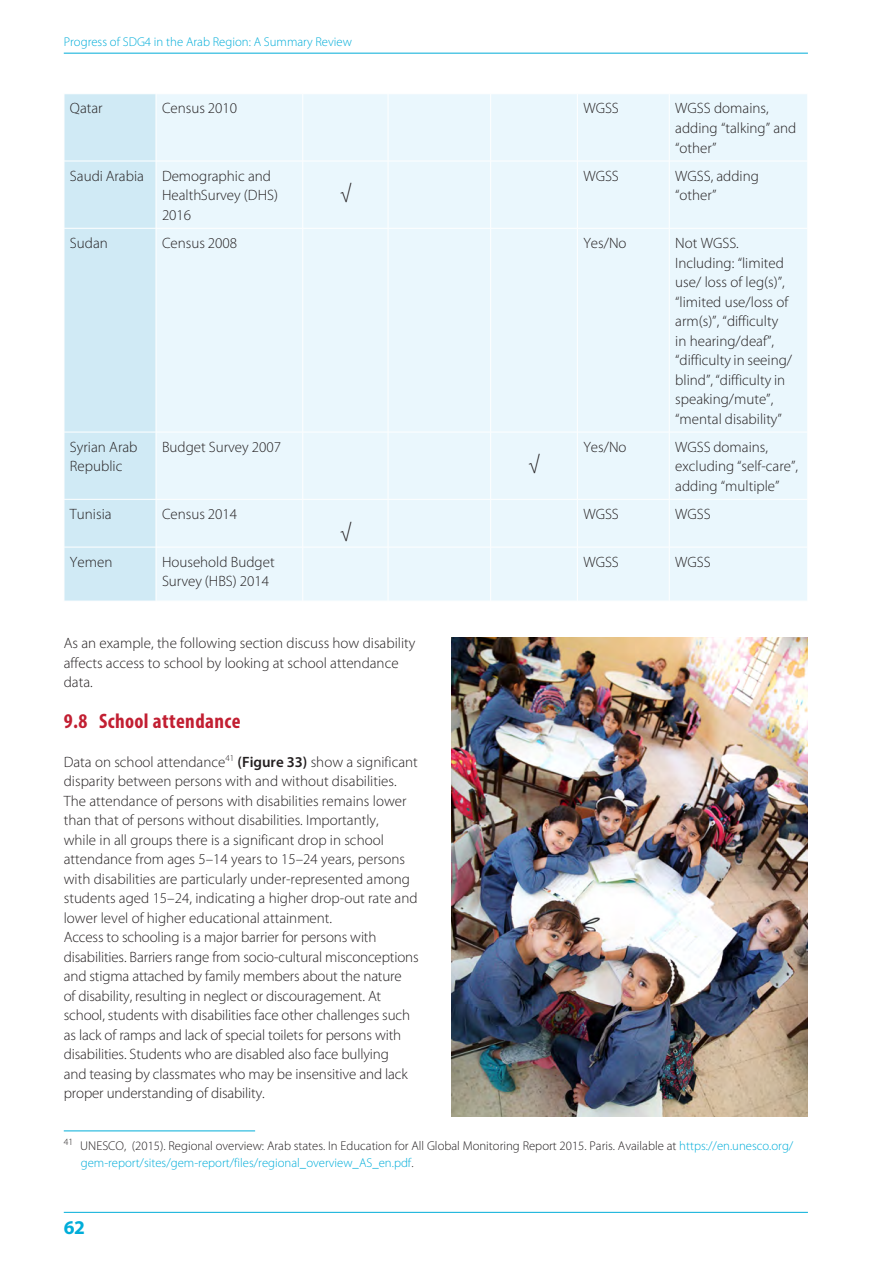
<style>
.page{position:relative;width:893px;height:1263px;background:#fff}
.page>*{position:absolute;margin:0;border:0;box-sizing:border-box;transform-origin:0 0}
._1_1{font:700 condensed 21px "Myriad Pro";letter-spacing:.02em;color:#c21f32}
.Inside_Text__EN{font:300 21px "Myriad Pro";color:#231f20}
.t1{font:700 19.5px "Myriad Pro";color:#00add9}
.Inside_Text__EN-2{font:300 15px/19.5px "Myriad Pro";color:#231f20}
.Footnote_-_now__EN{font:300 12.75px/16.5px "Myriad Pro";color:#231f20}
.t2{font:300 12.75px "Myriad Pro";color:#00add9}
.s1{font-weight:600}
.s2{color:#00add9}
</style>
<div class="page">
<hr style="left:64px;top:53px;width:744px;height:1px;background:#00add9">
<hr style="left:64px;top:1212px;width:744px;height:1px;background:#00add9">
<div style="left:65px;top:94px;width:91px;height:507px;background:#d0eaf5"></div>
<div style="left:157px;top:94px;width:650px;height:507px;background:#eaf7fd"></div>
<hr style="left:302px;top:94px;width:1px;height:67px;background:#fff">
<hr style="left:388px;top:94px;width:1px;height:67px;background:#fff">
<hr style="left:490px;top:94px;width:1px;height:67px;background:#fff">
<hr style="left:577px;top:94px;width:1px;height:67px;background:#fff">
<hr style="left:669px;top:94px;width:1px;height:67px;background:#fff">
<hr style="left:64px;top:161px;width:92px;height:1px;background:#fff">
<hr style="left:156px;top:161px;width:147px;height:1px;background:#fff">
<hr style="left:303px;top:161px;width:85px;height:1px;background:#fff">
<hr style="left:302px;top:161px;width:1px;height:67px;background:#fff">
<hr style="left:388px;top:161px;width:103px;height:1px;background:#fff">
<hr style="left:388px;top:161px;width:1px;height:67px;background:#fff">
<hr style="left:491px;top:161px;width:86px;height:1px;background:#fff">
<hr style="left:490px;top:161px;width:1px;height:67px;background:#fff">
<hr style="left:577px;top:161px;width:92px;height:1px;background:#fff">
<hr style="left:577px;top:161px;width:1px;height:67px;background:#fff">
<hr style="left:669px;top:161px;width:139px;height:1px;background:#fff">
<hr style="left:669px;top:161px;width:1px;height:67px;background:#fff">
<hr style="left:64px;top:228px;width:92px;height:1px;background:#fff">
<hr style="left:156px;top:228px;width:147px;height:1px;background:#fff">
<hr style="left:303px;top:228px;width:85px;height:1px;background:#fff">
<hr style="left:302px;top:228px;width:1px;height:204px;background:#fff">
<hr style="left:388px;top:228px;width:103px;height:1px;background:#fff">
<hr style="left:388px;top:228px;width:1px;height:204px;background:#fff">
<hr style="left:491px;top:228px;width:86px;height:1px;background:#fff">
<hr style="left:490px;top:228px;width:1px;height:204px;background:#fff">
<hr style="left:577px;top:228px;width:92px;height:1px;background:#fff">
<hr style="left:577px;top:228px;width:1px;height:204px;background:#fff">
<hr style="left:669px;top:228px;width:139px;height:1px;background:#fff">
<hr style="left:669px;top:228px;width:1px;height:204px;background:#fff">
<hr style="left:64px;top:432px;width:92px;height:1px;background:#fff">
<hr style="left:156px;top:432px;width:147px;height:1px;background:#fff">
<hr style="left:303px;top:432px;width:85px;height:1px;background:#fff">
<hr style="left:302px;top:432px;width:1px;height:67px;background:#fff">
<hr style="left:388px;top:432px;width:103px;height:1px;background:#fff">
<hr style="left:388px;top:432px;width:1px;height:67px;background:#fff">
<hr style="left:491px;top:432px;width:86px;height:1px;background:#fff">
<hr style="left:490px;top:432px;width:1px;height:67px;background:#fff">
<hr style="left:577px;top:432px;width:92px;height:1px;background:#fff">
<hr style="left:577px;top:432px;width:1px;height:67px;background:#fff">
<hr style="left:669px;top:432px;width:139px;height:1px;background:#fff">
<hr style="left:669px;top:432px;width:1px;height:67px;background:#fff">
<hr style="left:64px;top:499px;width:92px;height:1px;background:#fff">
<hr style="left:156px;top:499px;width:147px;height:1px;background:#fff">
<hr style="left:303px;top:499px;width:85px;height:1px;background:#fff">
<hr style="left:302px;top:499px;width:1px;height:48px;background:#fff">
<hr style="left:388px;top:499px;width:103px;height:1px;background:#fff">
<hr style="left:388px;top:499px;width:1px;height:48px;background:#fff">
<hr style="left:491px;top:499px;width:86px;height:1px;background:#fff">
<hr style="left:490px;top:499px;width:1px;height:48px;background:#fff">
<hr style="left:577px;top:499px;width:92px;height:1px;background:#fff">
<hr style="left:577px;top:499px;width:1px;height:48px;background:#fff">
<hr style="left:669px;top:499px;width:139px;height:1px;background:#fff">
<hr style="left:669px;top:499px;width:1px;height:48px;background:#fff">
<hr style="left:64px;top:547px;width:92px;height:1px;background:#fff">
<hr style="left:156px;top:547px;width:147px;height:1px;background:#fff">
<hr style="left:303px;top:547px;width:85px;height:1px;background:#fff">
<hr style="left:302px;top:547px;width:1px;height:54px;background:#fff">
<hr style="left:388px;top:547px;width:103px;height:1px;background:#fff">
<hr style="left:388px;top:547px;width:1px;height:54px;background:#fff">
<hr style="left:491px;top:547px;width:86px;height:1px;background:#fff">
<hr style="left:490px;top:547px;width:1px;height:54px;background:#fff">
<hr style="left:577px;top:547px;width:92px;height:1px;background:#fff">
<hr style="left:577px;top:547px;width:1px;height:54px;background:#fff">
<hr style="left:669px;top:547px;width:139px;height:1px;background:#fff">
<hr style="left:669px;top:547px;width:1px;height:54px;background:#fff">
<hr style="left:64px;top:1130px;width:191px;height:1px;background:#00add9">
<img style="left:452px;top:637px;width:356px;height:479px">
<p class="t2" style="left:64px;top:34px;width:290px">Progress of SDG4 in the Arab Region: A Summary Review</p>
<p class="Inside_Text__EN-2" style="left:70px;top:99px;width:34px">Qatar</p>
<p class="Inside_Text__EN-2" style="left:162px;top:99px;width:77px">Census 2010</p>
<p class="Inside_Text__EN-2" style="left:583px;top:99px;width:37px">WGSS</p>
<p class="Inside_Text__EN-2" style="left:675px;top:99px;width:123px">WGSS domains, adding “talking” and “other”</p>
<p class="Inside_Text__EN-2" style="left:70px;top:166px;width:76px">Saudi Arabia</p>
<p class="Inside_Text__EN-2" style="left:162px;top:166px;width:118px">Demographic and<br>Health Survey (DHS)<br>2016</p>
<p class="Inside_Text__EN-2" style="left:583px;top:166px;width:37px">WGSS</p>
<p class="Inside_Text__EN-2" style="left:675px;top:166px;width:85px">WGSS, adding “other”</p>
<p class="Inside_Text__EN" style="left:340px;top:181px;width:13px">√</p>
<p class="Inside_Text__EN-2" style="left:70px;top:233px;width:39px">Sudan</p>
<p class="Inside_Text__EN-2" style="left:162px;top:233px;width:77px">Census 2008</p>
<p class="Inside_Text__EN-2" style="left:583px;top:233px;width:45px">Yes/No</p>
<p class="Inside_Text__EN-2" style="left:675px;top:233px;width:118px">Not WGSS.<br>Including: “limited use/ loss of leg(s)”, “limited use/loss of arm(s)”, “difficulty in hearing/deaf”, “difficulty in seeing/ blind”, “difficulty in speaking/mute”, “mental disability”</p>
<p class="Inside_Text__EN-2" style="left:70px;top:437px;width:69px">Syrian Arab<br>Republic</p>
<p class="Inside_Text__EN-2" style="left:162px;top:437px;width:121px">Budget Survey 2007</p>
<p class="Inside_Text__EN-2" style="left:583px;top:437px;width:45px">Yes/No</p>
<p class="Inside_Text__EN-2" style="left:675px;top:437px;width:124px">WGSS domains, excluding “self-care”, adding “multiple”</p>
<p class="Inside_Text__EN" style="left:528px;top:452px;width:13px">√</p>
<p class="Inside_Text__EN-2" style="left:70px;top:504px;width:43px">Tunisia</p>
<p class="Inside_Text__EN-2" style="left:162px;top:504px;width:77px">Census 2014</p>
<p class="Inside_Text__EN" style="left:340px;top:519px;width:13px">√</p>
<p class="Inside_Text__EN-2" style="left:583px;top:504px;width:37px">WGSS</p>
<p class="Inside_Text__EN-2" style="left:675px;top:504px;width:37px">WGSS</p>
<p class="Inside_Text__EN-2" style="left:70px;top:552px;width:44px">Yemen</p>
<p class="Inside_Text__EN-2" style="left:162px;top:552px;width:114px">Household Budget<br>Survey (HBS) 2014</p>
<p class="Inside_Text__EN-2" style="left:583px;top:552px;width:37px">WGSS</p>
<p class="Inside_Text__EN-2" style="left:675px;top:552px;width:37px">WGSS</p>
<p class="Inside_Text__EN-2" style="left:64px;top:633px;width:353px">As an example, the following section discuss how disability affects access to school by looking at school attendance data.</p>
<p class="_1_1" style="left:64px;top:708px;width:178px">9.8 School attendance</p>
<p class="Inside_Text__EN-2" style="left:64px;top:752px;width:356px">Data on school attendance<sup>41</sup> <span class="s1">(Figure 33)</span> show a significant disparity between persons with and without disabilities.<br>The attendance of persons with disabilities remains lower than that of persons without disabilities. Importantly,<br>while in all groups there is a significant drop in school attendance from ages 5–14 years to 15–24 years, persons with disabilities are particularly under-represented among students aged 15–24, indicating a higher drop-out rate and lower level of higher educational attainment.</p>
<p class="Inside_Text__EN-2" style="left:64px;top:927px;width:356px">Access to schooling is a major barrier for persons with disabilities. Barriers range from socio-cultural misconceptions and stigma attached by family members about the nature<br>of disability, resulting in neglect or discouragement. At school, students with disabilities face other challenges such as lack of ramps and lack of special toilets for persons with disabilities. Students who are disabled also face bullying<br>and teasing by classmates who may be insensitive and lack proper understanding of disability.</p>
<p class="Footnote_-_now__EN" style="left:81px;top:1138px;width:714px;text-indent:-17px"><sup>41</sup> UNESCO, (2015). Regional overview: Arab states. In Education for All Global Monitoring Report 2015. Paris. Available at <span class="s2">https://en.unesco.org/ gem-report/sites/gem-report/files/regional_overview_AS_en.pdf</span>.</p>
<h2 class="t1" style="left:64px;top:1215px;width:23px">62</h2>
</div>
